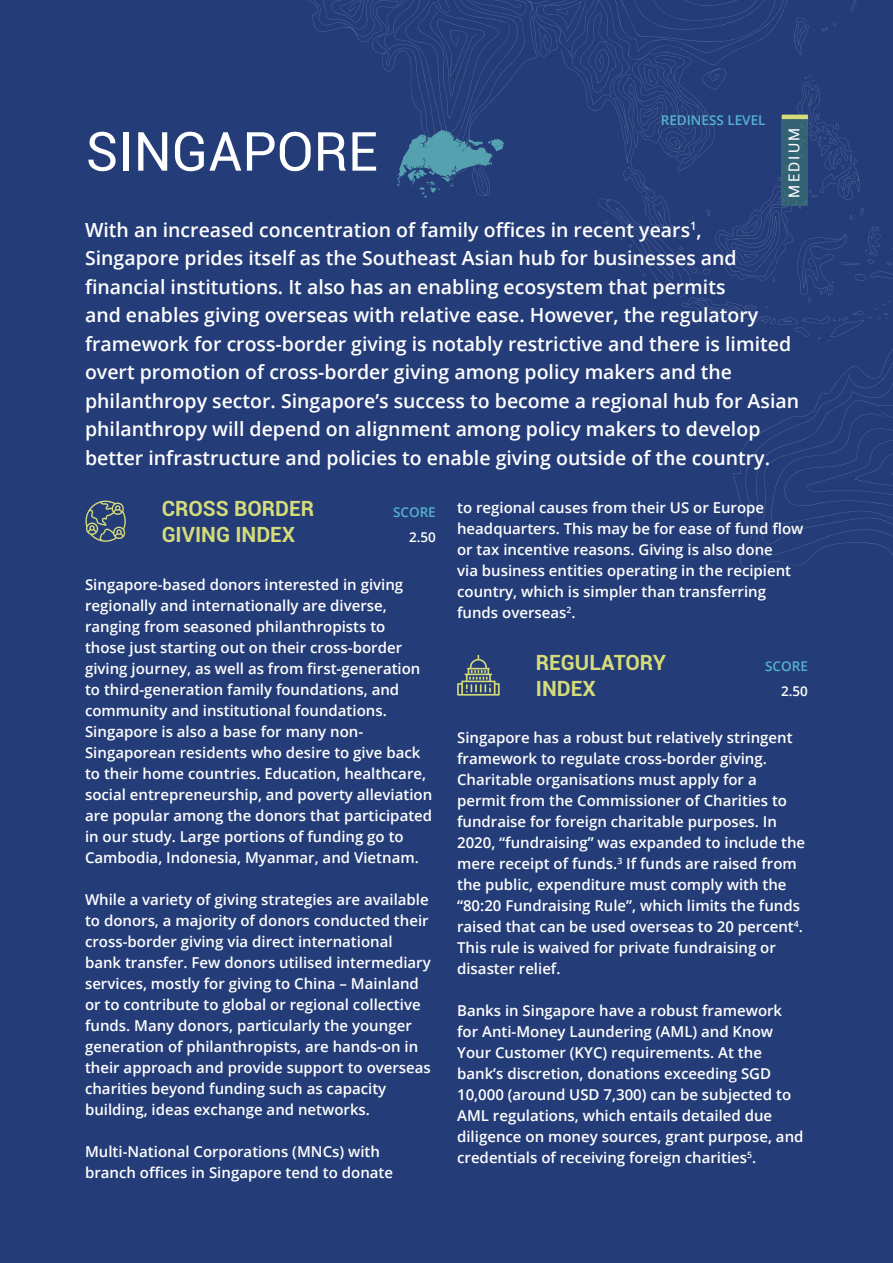
<style>
.page{position:relative;width:893px;height:1263px;background:#243c78}
.page>*{position:absolute;margin:0;border:0;box-sizing:border-box;transform-origin:0 0}
.t1{font:54px "Roboto";color:#fff}
.t2{font:700 21px/25.2px "Roboto";color:#d5dc7a}
.t3{font:600 19.5px/28.5px "Open Sans";color:#fff}
.t4{font:600 15px/21px "Open Sans";color:#fff}
.t5{font:15px "Roboto";letter-spacing:.14em;color:#fff}
.t6{font:600 13.5px "Open Sans";color:#54b4ce}
.t7{font:600 13.5px "Open Sans";color:#fff}
</style>
<div class="page">
<svg style="left:457px;top:655px;width:43px;height:41px"></svg>
<svg style="left:85px;top:500px;width:41px;height:42px"></svg>
<svg style="left:308px;top:0;width:585px;height:570px"></svg>
<div style="left:782px;top:117px;width:26px;height:89px;background:#326274"></div>
<hr style="left:782px;top:115px;width:26px;height:4px;background:#d5dc7a">
<h1 class="t1" style="left:85px;top:121px;width:294px">SINGAPORE</h1>
<p class="t6" style="left:661px;top:111px;width:106px">REDINESS LEVEL</p>
<p class="t5" style="left:785px;top:198px;width:71px;rotate:-90deg">MEDIUM</p>
<p class="t3" style="left:85px;top:215px;width:716px">With an increased concentration of family offices in recent years<sup>1</sup>, Singapore prides itself as the Southeast Asian hub for businesses and financial institutions. It also has an enabling ecosystem that permits<br>and enables giving overseas with relative ease. However, the regulatory framework for cross-border giving is notably restrictive and there is limited overt promotion of cross-border giving among policy makers and the philanthropy sector. Singapore’s success to become a regional hub for Asian philanthropy will depend on alignment among policy makers to develop better infrastructure and policies to enable giving outside of the country.</p>
<h2 class="t2" style="left:162px;top:497px;width:154px">CROSS BORDER<br>GIVING INDEX</h2>
<p class="t6" style="left:393px;top:503px;width:44px">SCORE</p>
<p class="t7" style="left:409px;top:527px;width:28px">2.50</p>
<p class="t4" style="left:85px;top:573px;width:349px">Singapore-based donors interested in giving regionally and internationally are diverse, ranging from seasoned philanthropists to<br>those just starting out on their cross-border giving journey, as well as from first-generation to third-generation family foundations, and community and institutional foundations.<br>Singapore is also a base for many non-Singaporean residents who desire to give back to their home countries. Education, healthcare, social entrepreneurship, and poverty alleviation are popular among the donors that participated in our study. Large portions of funding go to Cambodia, Indonesia, Myanmar, and Vietnam.</p>
<p class="t4" style="left:85px;top:888px;width:347px">While a variety of giving strategies are available to donors, a majority of donors conducted their cross-border giving via direct international bank transfer. Few donors utilised intermediary services, mostly for giving to China – Mainland or to contribute to global or regional collective funds. Many donors, particularly the younger generation of philanthropists, are hands-on in their approach and provide support to overseas charities beyond funding such as capacity building, ideas exchange and networks.</p>
<p class="t4" style="left:85px;top:1140px;width:310px">Multi-National Corporations (MNCs) with branch offices in Singapore tend to donate</p>
<p class="t4" style="left:457px;top:497px;width:348px">to regional causes from their US or Europe headquarters. This may be for ease of fund flow or tax incentive reasons. Giving is also done<br>via business entities operating in the recipient country, which is simpler than transferring funds overseas<sup>2</sup>.</p>
<h2 class="t2" style="left:536px;top:651px;width:132px">REGULATORY<br>INDEX</h2>
<p class="t6" style="left:765px;top:657px;width:44px">SCORE</p>
<p class="t7" style="left:781px;top:681px;width:28px">2.50</p>
<p class="t4" style="left:457px;top:727px;width:350px">Singapore has a robust but relatively stringent framework to regulate cross-border giving.<br>Charitable organisations must apply for a permit from the Commissioner of Charities to fundraise for foreign charitable purposes. In 2020, “fundraising” was expanded to include the mere receipt of funds.<sup>3</sup> If funds are raised from the public, expenditure must comply with the “80:20 Fundraising Rule”, which limits the funds raised that can be used overseas to 20 percent<sup>4</sup>.<br>This rule is waived for private fundraising or disaster relief.</p>
<p class="t4" style="left:457px;top:1000px;width:348px">Banks in Singapore have a robust framework for Anti-Money Laundering (AML) and Know Your Customer (KYC) requirements. At the bank’s discretion, donations exceeding SGD 10,000 (around USD 7,300) can be subjected to AML regulations, which entails detailed due diligence on money sources, grant purpose, and credentials of receiving foreign charities<sup>5</sup>.</p>
</div>
